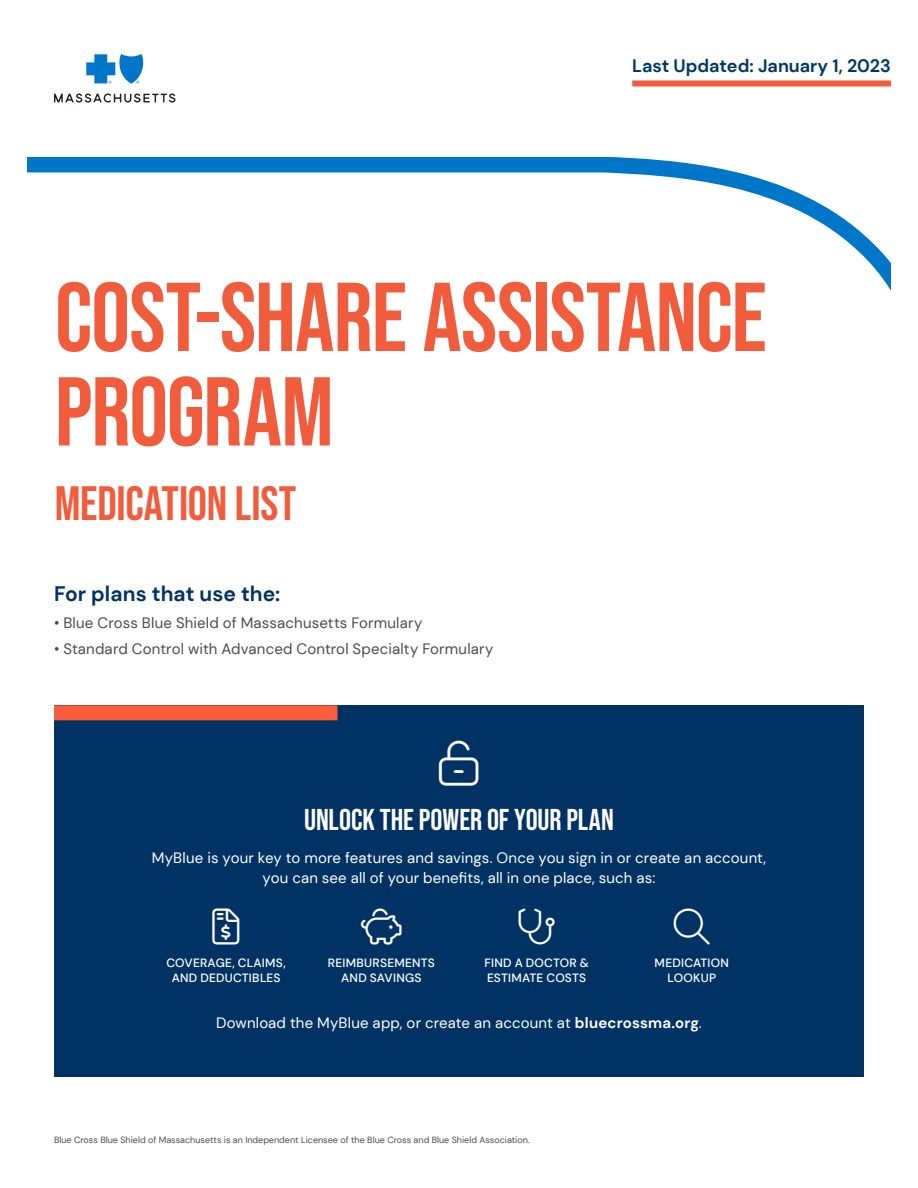
<style>
.page{position:relative;width:918px;height:1188px;background:#fff}
.page>*{position:absolute;margin:0;border:0;box-sizing:border-box;transform-origin:0 0}
.Page_Head{font:97.5px/94.5px "Bebas Neue";letter-spacing:-.01em;color:#f15c3c}
.Page_Head-2{font:48px "Bebas Neue";letter-spacing:-.005em;color:#f15c3c}
.MDCR_SUB_TITLE{font:30px "Bebas Neue";color:#fff}
.List_Date_12_14{font:700 21px "DM Sans";letter-spacing:.005em;color:#003264}
.top_indentifier{font:700 18px "DM Sans";color:#003864}
.Body{font:15px/19.5px "DM Sans";letter-spacing:.01em;color:#fff;text-align:center}
.Body-2{font:15px "DM Sans";letter-spacing:.01em;color:#4b4c4d}
.Body-3{font:500 12px/14.4px "DM Sans";letter-spacing:.02em;color:#fff;text-align:center}
.t1{font:9px "DM Sans";color:#4b4c4d}
.s1{font-weight:700}
</style>
<div class="page">
<div style="left:632px;top:80px;width:259px;height:6px;background:#f15c3c"></div>
<svg style="left:86px;top:54px;width:58px;height:30px"></svg>
<svg style="left:54px;top:94px;width:122px;height:9px"></svg>
<svg style="left:27px;top:157px;width:864px;height:134px"></svg>
<div style="left:54px;top:705px;width:810px;height:372px;background:#003264"></div>
<div style="left:54px;top:705px;width:284px;height:15px;background:#fc5c3b"></div>
<p class="top_indentifier" style="left:632px;top:54px;width:260px">Last Updated: January 1, 2023</p>
<p class="Page_Head" style="left:55px;top:269px;width:713px">COST-SHARE ASSISTANCE<br>PROGRAM</p>
<p class="Page_Head-2" style="left:55px;top:477px;width:243px">MEDICATION LIST</p>
<p class="List_Date_12_14" style="left:54px;top:581px;width:228px">For plans that use the:</p>
<p class="Body-2" style="left:54px;top:613px;width:370px">• Blue Cross Blue Shield of Massachusetts Formulary</p>
<p class="Body-2" style="left:54px;top:639px;width:441px">• Standard Control with Advanced Control Specialty Formulary</p>
<p class="MDCR_SUB_TITLE" style="left:304px;top:803px;width:311px">UNLOCK THE POWER OF YOUR PLAN</p>
<p class="Body" style="left:152px;top:848px;width:616px">MyBlue is your key to more features and savings. Once you sign in or create an account, you can see all of your benefits, all in one place, such as:</p>
<p class="Body-3" style="left:166px;top:956px;width:121px">COVERAGE, CLAIMS,<br>AND DEDUCTIBLES</p>
<p class="Body-3" style="left:328px;top:956px;width:108px">REIMBURSEMENTS<br>AND SAVINGS</p>
<p class="Body-3" style="left:484px;top:956px;width:106px;text-align:left">FIND A DOCTOR &amp;<br>ESTIMATE COSTS</p>
<p class="Body-3" style="left:655px;top:956px;width:76px">MEDICATION<br>LOOKUP</p>
<p class="Body" style="left:216px;top:1013px;width:487px">Download the MyBlue app, or create an account at <span class="s1">bluecrossma.org</span>.</p>
<p class="t1" style="left:54px;top:1134px;width:477px">Blue Cross Blue Shield of Massachusetts is an Independent Licensee of the Blue Cross and Blue Shield Association.</p>
</div>
